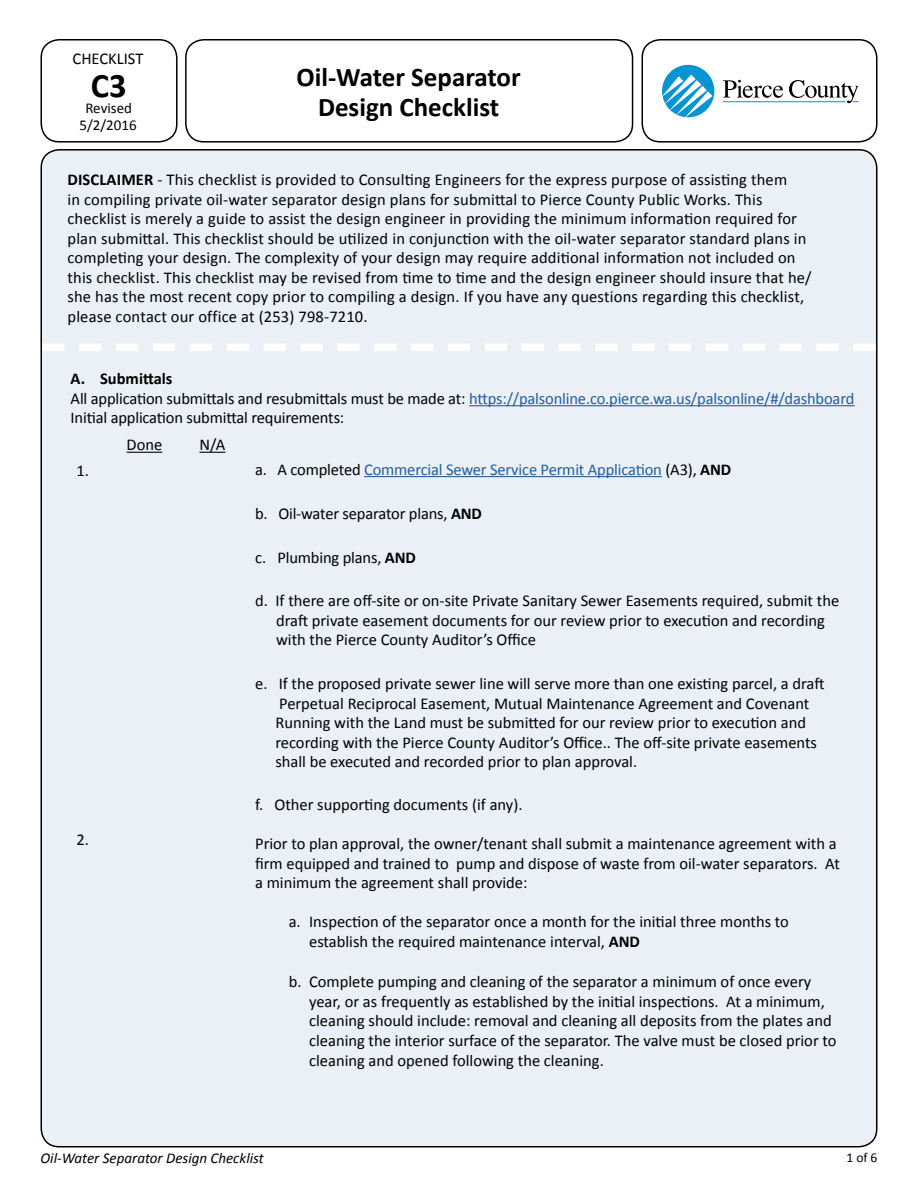
<style>
.page{position:relative;width:918px;height:1188px;background:#fff}
.page>*{position:absolute;margin:0;border:0;box-sizing:border-box;transform-origin:0 0}
.t1{font:700 34.5px "Calibri";color:#000}
.t2{font:700 27px/30px "Calibri";color:#000;text-align:center}
.t3{font:16.5px/19.5px "Calibri";color:#000}
.t4{font:16.5px "Calibri";letter-spacing:-.01em;color:#215e9e}
.t5{font:700 16.5px "Calibri";color:#000}
.t6{font:italic 15px "Calibri";color:#000}
.t7{font:15px/16.5px "Calibri";color:#000;text-align:center}
.t8{font:13.5px "Calibri";color:#000}
.s1{font-weight:700}
.s2{color:#215e9e}
.s3{color:#000}
.s4{font-weight:700;color:#000}
</style>
<div class="page">
<div style="left:41px;top:150px;width:836px;height:997px;background:#ebf0f6;border-radius:18px"></div>
<div style="left:40px;top:39px;width:138px;height:104px;border:2px solid #000;border-radius:18px"></div>
<div style="left:185px;top:39px;width:448px;height:104px;border:2px solid #000;border-radius:18px"></div>
<div style="left:642px;top:39px;width:236px;height:104px;border:2px solid #000;border-radius:18px"></div>
<svg style="left:42px;top:344px;width:834px;height:7px"></svg>
<hr style="left:723px;top:101px;width:123px;height:1px;background:#0694d2">
<svg style="left:662px;top:65px;width:52px;height:52px"></svg>
<svg style="left:723px;top:80px;width:60px;height:18px"></svg>
<svg style="left:789px;top:80px;width:70px;height:23px"></svg>
<hr style="left:469px;top:405px;width:386px;height:1px;background:#215e9e">
<hr style="left:127px;top:452px;width:35px;height:1px;background:#000">
<svg style="left:199px;top:452px;width:26px;height:1px"></svg>
<hr style="left:364px;top:476px;width:298px;height:1px;background:#215e9e">
<p class="t3" style="left:73px;top:49px;width:72px">CHECKLIST</p>
<h1 class="t1" style="left:91px;top:63px;width:37px">C3</h1>
<p class="t7" style="left:79px;top:100px;width:59px">Revised<br>5/2/2016</p>
<h2 class="t2" style="left:297px;top:62px;width:226px">Oil-Water Separator<br>Design Checklist</h2>
<p class="t3" style="left:68px;top:170px;width:746px"><span class="s1">DISCLAIMER</span> - This checklist is provided to Consulting Engineers for the express purpose of assisting them<br>in compiling private oil-water separator design plans for submittal to Pierce County Public Works. This checklist is merely a guide to assist the design engineer in providing the minimum information required for plan submittal. This checklist should be utilized in conjunction with the oil-water separator standard plans in completing your design. The complexity of your design may require additional information not included on this checklist. This checklist may be revised from time to time and the design engineer should insure that he/ she has the most recent copy prior to compiling a design. If you have any questions regarding this checklist, please contact our office at (253) 798-7210.</p>
<p class="t5" style="left:71px;top:368px;width:103px">A. Submittals</p>
<p class="t3" style="left:71px;top:389px;width:785px">All application submittals and resubmittals must be made at: <span class="s2">https://palsonline.co.pierce.wa.us/palsonline/#/dashboard<br></span>Initial application submittal requirements:</p>
<p class="t3" style="left:127px;top:435px;width:37px">Done</p>
<p class="t3" style="left:199px;top:435px;width:28px">N/A</p>
<p class="t3" style="left:77px;top:461px;width:14px">1.</p>
<p class="t4" style="left:255px;top:459px;width:477px"><span class="s3">a. A completed</span> Commercial Sewer Service Permit Application <span class="s3">(A3),</span> <span class="s4">AND</span></p>
<p class="t3" style="left:255px;top:503px;width:228px">b. Oil-water separator plans, <span class="s1">AND</span></p>
<p class="t3" style="left:255px;top:547px;width:162px">c. Plumbing plans, <span class="s1">AND</span></p>
<p class="t3" style="left:276px;top:591px;width:565px;text-indent:-21px">d. If there are off-site or on-site Private Sanitary Sewer Easements required, submit the draft private easement documents for our review prior to execution and recording with the Pierce County Auditor’s Office</p>
<p class="t3" style="left:275px;top:674px;width:551px;text-indent:-20px">e. If the proposed private sewer line will serve more than one existing parcel, a draft Perpetual Reciprocal Easement, Mutual Maintenance Agreement and Covenant Running with the Land must be submitted for our review prior to execution and recording with the Pierce County Auditor’s Office.. The off-site private easements shall be executed and recorded prior to plan approval.</p>
<p class="t3" style="left:255px;top:794px;width:269px">f. Other supporting documents (if any).</p>
<p class="t3" style="left:77px;top:830px;width:14px">2.</p>
<p class="t3" style="left:255px;top:834px;width:586px">Prior to plan approval, the owner/tenant shall submit a maintenance agreement with a firm equipped and trained to pump and dispose of waste from oil-water separators. At a minimum the agreement shall provide:</p>
<p class="t3" style="left:309px;top:912px;width:481px;text-indent:-20px">a. Inspection of the separator once a month for the initial three months to establish the required maintenance interval, <span class="s1">AND</span></p>
<p class="t3" style="left:309px;top:971px;width:529px;text-indent:-20px">b. Complete pumping and cleaning of the separator a minimum of once every year, or as frequently as established by the initial inspections. At a minimum, cleaning should include: removal and cleaning all deposits from the plates and cleaning the interior surface of the separator. The valve must be closed prior to cleaning and opened following the cleaning.</p>
<p class="t6" style="left:40px;top:1148px;width:225px">Oil-Water Separator Design Checklist</p>
<p class="t8" style="left:846px;top:1149px;width:33px">1 of 6</p>
</div>
